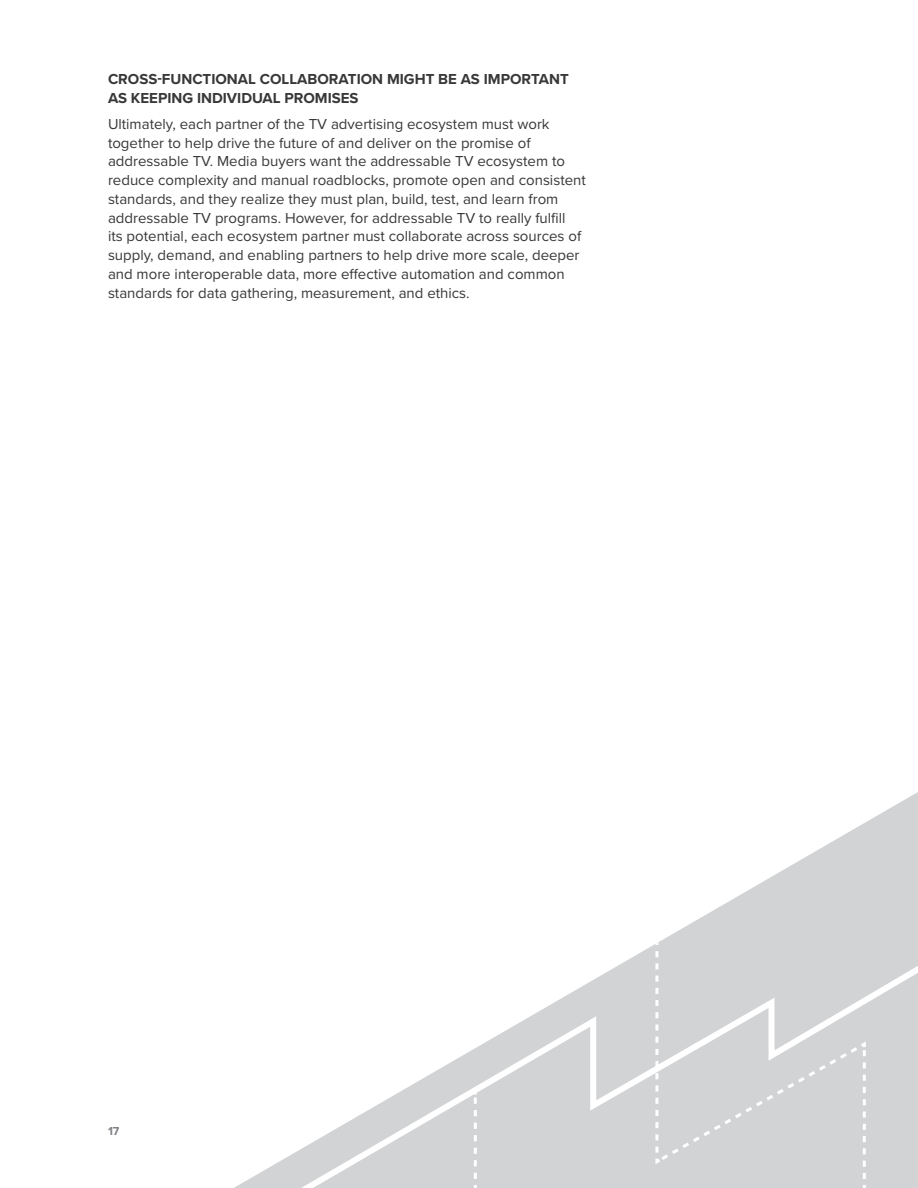
<style>
.page{position:relative;width:918px;height:1188px;background:#fff}
.page>*{position:absolute;margin:0;border:0;box-sizing:border-box;transform-origin:0 0}
.t1{font:15px/18.8px "Proxima Nova";color:#383839}
.t2{font:700 15px/18.8px "Proxima Nova";color:#383839}
.t3{font:700 12px "Proxima Nova";color:#808285}
</style>
<div class="page">
<svg style="left:234px;top:792px;width:684px;height:396px"></svg>
<svg style="left:291px;top:956px;width:627px;height:232px"></svg>
<svg style="left:474px;top:1091px;width:3px;height:88px"></svg>
<div style="left:654px;top:933px;width:213px;height:246px;background:#d1d3d4"></div>
<p class="t2" style="left:108px;top:69px;width:462px">CROSS-FUNCTIONAL COLLABORATION MIGHT BE AS IMPORTANT<br>AS KEEPING INDIVIDUAL PROMISES</p>
<p class="t1" style="left:108px;top:114px;width:479px">Ultimately, each partner of the TV advertising ecosystem must work together to help drive the future of and deliver on the promise of addressable TV. Media buyers want the addressable TV ecosystem to reduce complexity and manual roadblocks, promote open and consistent standards, and they realize they must plan, build, test, and learn from addressable TV programs. However, for addressable TV to really fulfill<br>its potential, each ecosystem partner must collaborate across sources of supply, demand, and enabling partners to help drive more scale, deeper and more interoperable data, more effective automation and common standards for data gathering, measurement, and ethics.</p>
<p class="t3" style="left:108px;top:1122px;width:13px">17</p>
</div>
